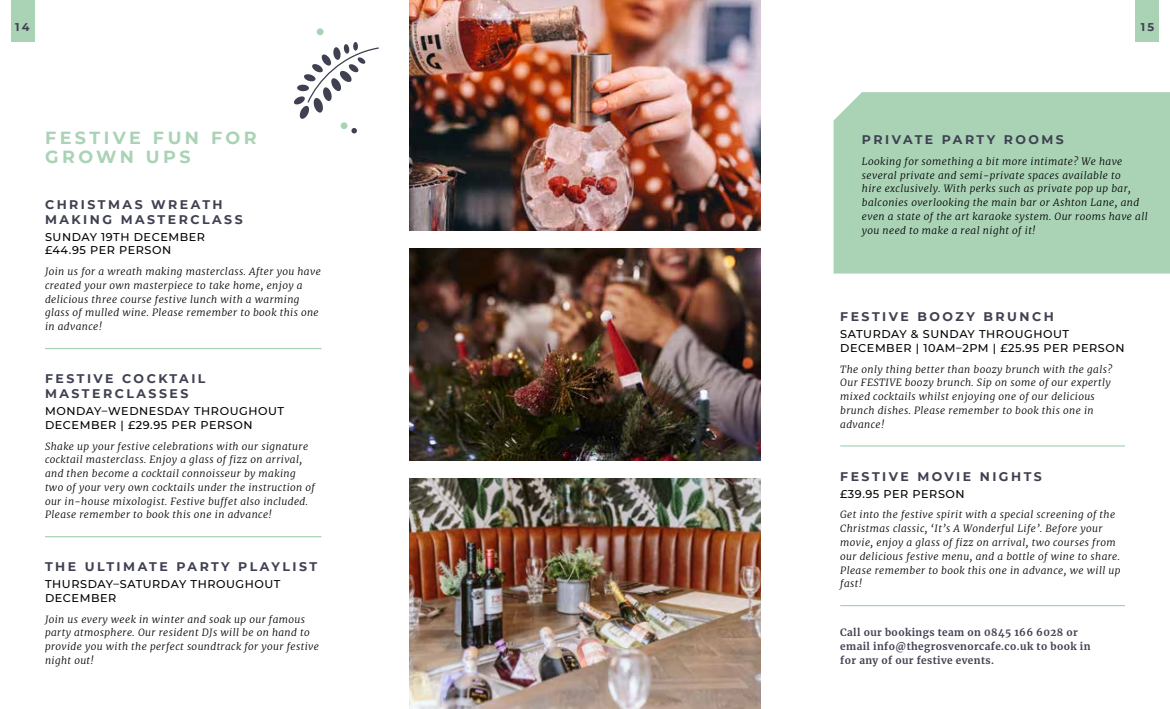
<style>
.page{position:relative;width:1170px;height:709px;background:#fff}
.page>*{position:absolute;margin:0;border:0;box-sizing:border-box;transform-origin:0 0}
.t1{font:700 17.5px/18.8px "Montserrat";letter-spacing:.2em;color:#aad3b6}
.t2{font:700 12.5px/15px "Montserrat";letter-spacing:.2em;color:#3f4152}
.t3{font:500 11.25px/13.5px "Montserrat";letter-spacing:.05em;color:#000}
.t4{font:700 11.25px "Montserrat";color:#3f4152}
.t5{font:italic 300 10px/13.8px "Merriweather";letter-spacing:.04em;color:#000}
.t6{font:700 10px/13.8px "Merriweather";letter-spacing:.04em;color:#3f4152}
</style>
<div class="page">
<div style="left:1135px;top:0;width:24px;height:41px;background:#aad3b6"></div>
<img style="left:409px;top:478px;width:351px;height:231px">
<img style="left:409px;top:0;width:351px;height:230px">
<img style="left:409px;top:249px;width:351px;height:212px">
<svg style="left:294px;top:44px;width:85px;height:75px"></svg>
<div style="left:353px;top:42px;width:5px;height:9px;background:#3f4152;border-radius:50%"></div>
<div style="left:340px;top:122px;width:7px;height:7px;background:#aad3b6;border-radius:50%"></div>
<svg style="left:351px;top:128px;width:6px;height:5px"></svg>
<div style="left:317px;top:28px;width:6px;height:7px;background:#aad3b6;border-radius:50%"></div>
<hr style="left:840px;top:445px;width:284px;height:1px;background:#aad3b6">
<hr style="left:840px;top:605px;width:284px;height:1px;background:#aad3b6">
<hr style="left:45px;top:348px;width:276px;height:1px;background:#aad3b6">
<hr style="left:45px;top:536px;width:276px;height:1px;background:#aad3b6">
<div style="left:11px;top:0;width:23px;height:41px;background:#aad3b6"></div>
<div style="left:833px;top:92px;width:336px;height:181px;background:#aad3b6"></div>
<p class="t4" style="left:15px;top:19px;width:16px">14</p>
<h1 class="t1" style="left:45px;top:128px;width:213px">FESTIVE FUN FOR<br>GROWN UPS</h1>
<p class="t2" style="left:45px;top:196px;width:199px">CHRISTMAS WREATH<br>MAKING MASTERCLASS</p>
<p class="t3" style="left:45px;top:230px;width:162px">SUNDAY 19TH DECEMBER £44.95 PER PERSON</p>
<p class="t5" style="left:45px;top:264px;width:277px">Join us for a wreath making masterclass. After you have created your own masterpiece to take home, enjoy a delicious three course festive lunch with a warming glass of mulled wine. Please remember to book this one in advance!</p>
<p class="t2" style="left:45px;top:370px;width:162px">FESTIVE COCKTAIL<br>MASTERCLASSES</p>
<p class="t3" style="left:45px;top:404px;width:240px">MONDAY–WEDNESDAY THROUGHOUT<br>DECEMBER | £29.95 PER PERSON</p>
<p class="t5" style="left:45px;top:439px;width:271px">Shake up your festive celebrations with our signature cocktail masterclass. Enjoy a glass of fizz on arrival, and then become a cocktail connoisseur by making two of your very own cocktails under the instruction of our in-house mixologist. Festive buffet also included.<br>Please remember to book this one in advance!</p>
<p class="t2" style="left:45px;top:558px;width:273px">THE ULTIMATE PARTY PLAYLIST</p>
<p class="t3" style="left:45px;top:577px;width:237px">THURSDAY–SATURDAY THROUGHOUT<br>DECEMBER</p>
<p class="t5" style="left:45px;top:612px;width:275px">Join us every week in winter and soak up our famous party atmosphere. Our resident DJs will be on hand to provide you with the perfect soundtrack for your festive night out!</p>
<p class="t4" style="left:1140px;top:19px;width:15px">15</p>
<p class="t2" style="left:861px;top:131px;width:203px">PRIVATE PARTY ROOMS</p>
<p class="t5" style="left:861px;top:154px;width:287px">Looking for something a bit more intimate? We have several private and semi-private spaces available to<br>hire exclusively. With perks such as private pop up bar, balconies overlooking the main bar or Ashton Lane, and even a state of the art karaoke system. Our rooms have all you need to make a real night of it!</p>
<p class="t2" style="left:840px;top:308px;width:215px">FESTIVE BOOZY BRUNCH</p>
<p class="t3" style="left:840px;top:327px;width:286px">SATURDAY &amp; SUNDAY THROUGHOUT<br>DECEMBER | 10AM–2PM | £25.95 PER PERSON</p>
<p class="t5" style="left:840px;top:362px;width:273px">The only thing better than boozy brunch with the gals?<br>Our FESTIVE boozy brunch. Sip on some of our expertly mixed cocktails whilst enjoying one of our delicious brunch dishes. Please remember to book this one in advance!</p>
<p class="t2" style="left:840px;top:468px;width:203px">FESTIVE MOVIE NIGHTS</p>
<p class="t3" style="left:840px;top:486px;width:126px">£39.95 PER PERSON</p>
<p class="t5" style="left:840px;top:507px;width:282px">Get into the festive spirit with a special screening of the Christmas classic, ‘It’s A Wonderful Life’. Before your movie, enjoy a glass of fizz on arrival, two courses from our delicious festive menu, and a bottle of wine to share.<br>Please remember to book this one in advance, we will up fast!</p>
<p class="t6" style="left:840px;top:625px;width:252px">Call our bookings team on 0845 166 6028 or email info@thegrosvenorcafe.co.uk to book in for any of our festive events.</p>
</div>
